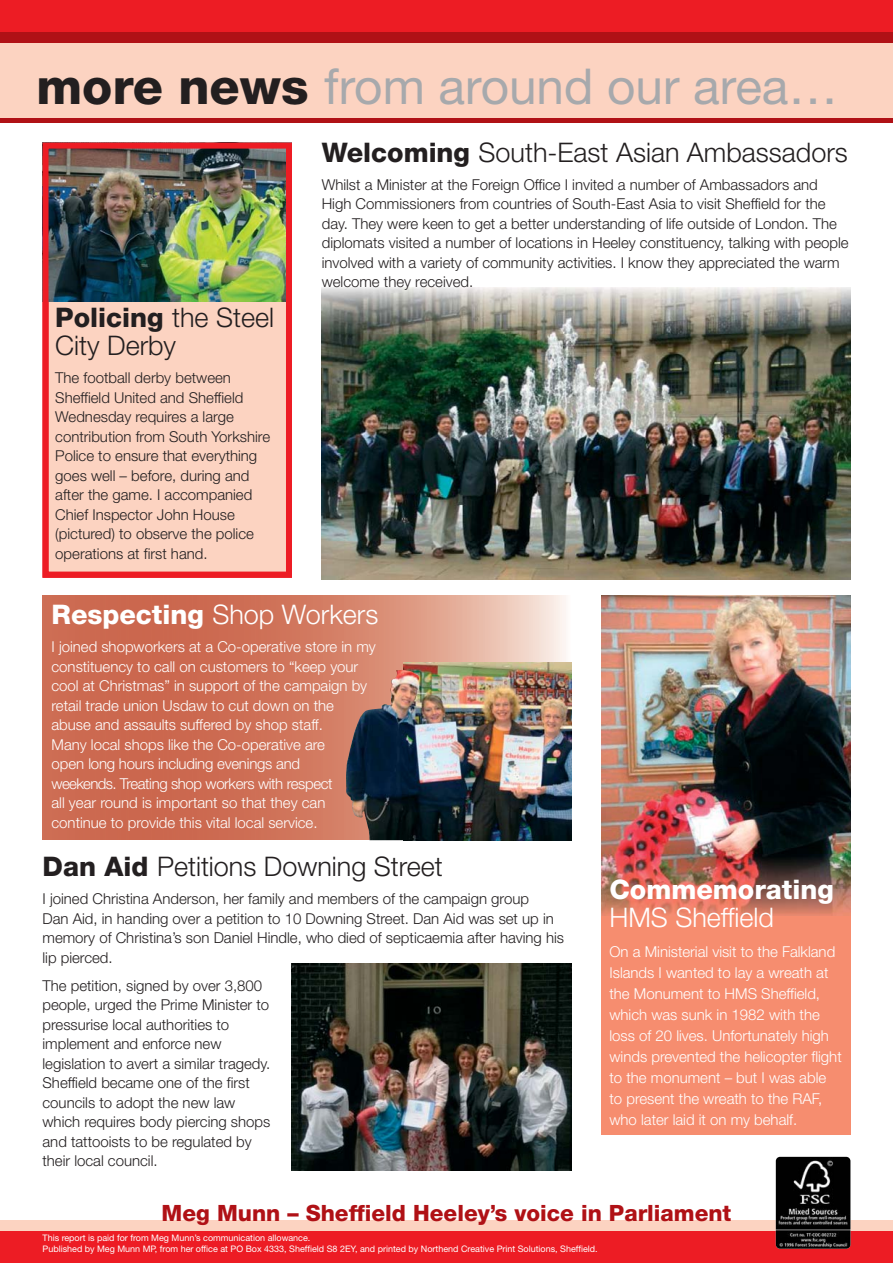
<style>
.page{position:relative;width:893px;height:1263px;background:#fff}
.page>*{position:absolute;margin:0;border:0;box-sizing:border-box;transform-origin:0 0}
.t1{font:49.5px "Helvetica Neue";color:#a7a9ac}
.t2{font:300 27px/28.5px "Helvetica Neue";color:#231f20}
.t3{font:300 27px "Helvetica Neue";color:#fff}
.t4{font:800 27px "Helvetica Neue";color:#fff}
.t5{font:800 22.5px "Helvetica Neue";color:#b01116}
.t6{font:300 15px/19.5px "Helvetica Neue";color:#231f20}
.t7{font:300 15px/19.5px "Helvetica Neue";color:#fff}
.t8{font:9px/10.8px "Helvetica Neue";color:#fff}
.s1{font-weight:800;color:#231f20}
.s2{font-weight:800}
</style>
<div class="page">
<img style="left:0;top:0;width:893px;height:1263px">
<h1 class="t1" style="left:37px;top:68px;width:803px"><span class="s1">more news</span> from around our area…</h1>
<h2 class="t2" style="left:55px;top:305px;width:220px"><span class="s2">Policing</span> the Steel<br>City Derby</h2>
<p class="t6" style="left:55px;top:369px;width:216px">The football derby between<br>Sheffield United and Sheffield<br>Wednesday requires a large contribution from South Yorkshire<br>Police to ensure that everything goes well – before, during and after the game. I accompanied<br>Chief Inspector John House (pictured) to observe the police operations at first hand.</p>
<h2 class="t2" style="left:322px;top:141px;width:528px"><span class="s2">Welcoming</span> South-East Asian Ambassadors</h2>
<p class="t6" style="left:322px;top:176px;width:528px">Whilst a Minister at the Foreign Office I invited a number of Ambassadors and High Commissioners from countries of South-East Asia to visit Sheffield for the day. They were keen to get a better understanding of life outside of London. The diplomats visited a number of locations in Heeley constituency, talking with people involved with a variety of community activities. I know they appreciated the warm welcome they received.</p>
<h2 class="t3" style="left:52px;top:605px;width:328px"><span class="s2">Respecting</span> Shop Workers</h2>
<p class="t7" style="left:52px;top:639px;width:326px">I joined shopworkers at a Co-operative store in my constituency to call on customers to “keep your cool at Christmas” in support of the campaign by retail trade union Usdaw to cut down on the abuse and assaults suffered by shop staff.<br>Many local shops like the Co-operative are<br>open long hours including evenings and<br>weekends. Treating shop workers with respect<br>all year round is important so that they can continue to provide this vital local service.</p>
<h2 class="t2" style="left:43px;top:855px;width:402px"><span class="s2">Dan Aid</span> Petitions Downing Street</h2>
<p class="t6" style="left:43px;top:891px;width:523px">I joined Christina Anderson, her family and members of the campaign group<br>Dan Aid, in handing over a petition to 10 Downing Street. Dan Aid was set up in memory of Christina’s son Daniel Hindle, who died of septicaemia after having his lip pierced.</p>
<p class="t6" style="left:43px;top:977px;width:229px">The petition, signed by over 3,800 people, urged the Prime Minister to pressurise local authorities to implement and enforce new legislation to avert a similar tragedy.<br>Sheffield became one of the first councils to adopt the new law which requires body piercing shops and tattooists to be regulated by their local council.</p>
<h2 class="t4" style="left:609px;top:879px;width:226px">Commemorating</h2>
<h2 class="t3" style="left:609px;top:908px;width:166px">HMS Sheffield</h2>
<p class="t7" style="left:609px;top:942px;width:234px;line-height:21px">On a Ministerial visit to the Falkland Islands I wanted to lay a wreath at the Monument to HMS Sheffield, which was sunk in 1982 with the loss of 20 lives. Unfortunately high winds prevented the helicopter flight to the monument – but I was able to present the wreath to the RAF, who later laid it on my behalf.</p>
<h3 class="t5" style="left:162px;top:1204px;width:571px">Meg Munn – Sheffield Heeley’s voice in Parliament</h3>
<p class="t8" style="left:43px;top:1233px;width:557px">This report is paid for from Meg Munn’s communication allowance.<br>Published by Meg Munn MP, from her office at PO Box 4333, Sheffield S8 2EY, and printed by Northend Creative Print Solutions, Sheffield.</p>
</div>
